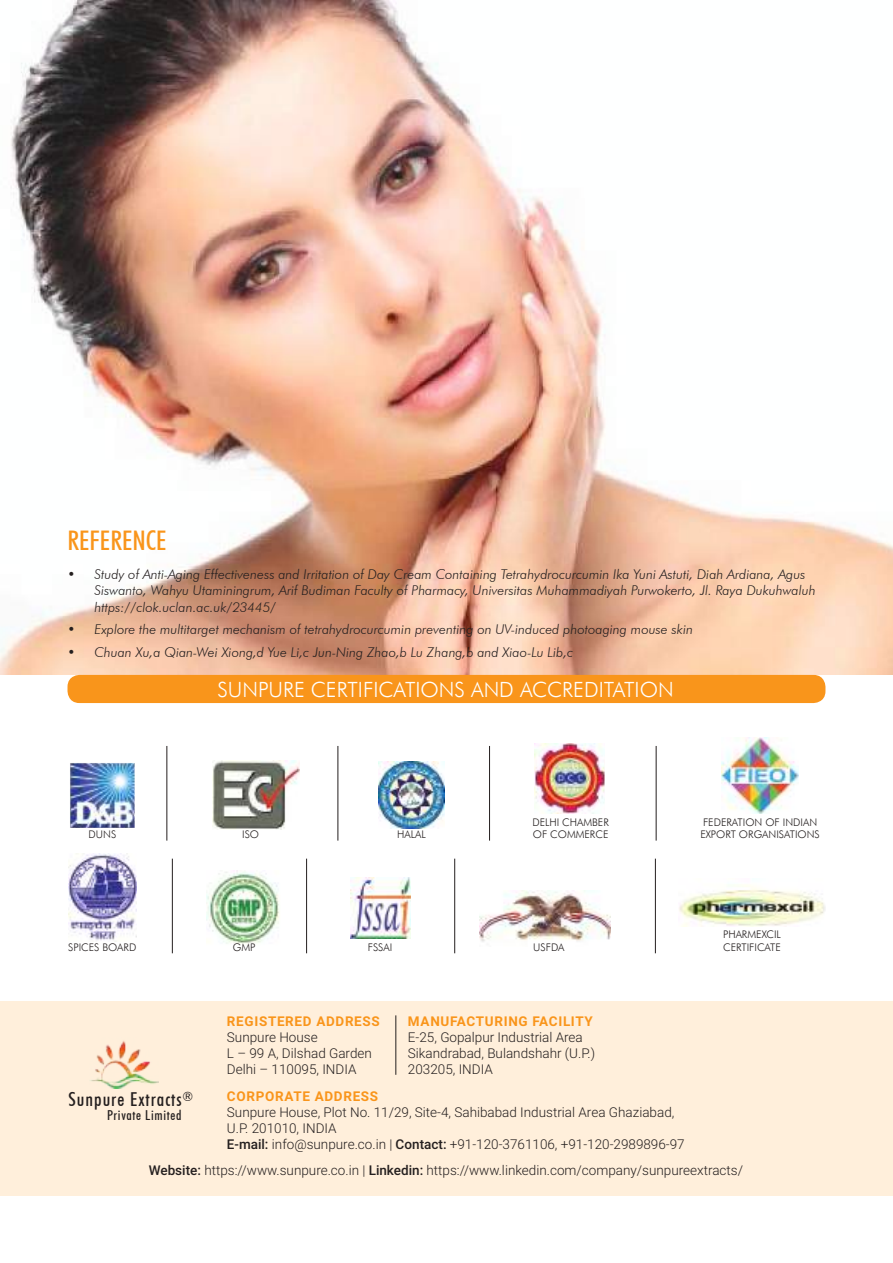
<style>
.page{position:relative;width:893px;height:1263px;background:#fff}
.page>*{position:absolute;margin:0;border:0;box-sizing:border-box;transform-origin:0 0}
.t1{font:500 condensed 27px "Futura BT";color:#f9951b}
.t2{font:300 21px "Futura BT";color:#fff}
.t3{font:500 condensed 19.2px "Futura BT";letter-spacing:.05em;color:#241f1f}
.t4{font:500 condensed 13.65px "Futura BT";letter-spacing:.05em;color:#241f1f}
.t5{font:italic 300 13.5px/16.2px "Futura BT";color:#241f1f}
.t6{font:300 13.5px/16.2px "Roboto";color:#241f1f}
.t7{font:700 13.5px "Roboto";letter-spacing:.05em;color:#f9951b}
.t8{font:300 10.5px/12.6px "Futura BT";color:#241f1f}
.s1{font-weight:500}
</style>
<div class="page">
<img style="left:0;top:0;width:893px;height:675px">
<div style="left:0;top:1001px;width:893px;height:194px;background:#ffefdb"></div>
<div style="left:68px;top:675px;width:757px;height:28px;background:#f9951b;border-radius:12px"></div>
<img style="left:213px;top:760px;width:86px;height:69px">
<img style="left:70px;top:763px;width:65px;height:65px">
<img style="left:378px;top:761px;width:67px;height:67px">
<img style="left:535px;top:743px;width:70px;height:70px">
<img style="left:722px;top:737px;width:76px;height:76px">
<img style="left:479px;top:890px;width:131px;height:52px">
<img style="left:679px;top:885px;width:146px;height:41px">
<img style="left:68px;top:853px;width:68px;height:88px">
<img style="left:350px;top:878px;width:61px;height:60px">
<img style="left:207px;top:871px;width:73px;height:73px">
<hr style="left:166px;top:746px;width:1px;height:95px;background:#241f1f">
<hr style="left:338px;top:746px;width:1px;height:95px;background:#241f1f">
<hr style="left:489px;top:746px;width:1px;height:95px;background:#241f1f">
<hr style="left:656px;top:746px;width:1px;height:95px;background:#241f1f">
<hr style="left:172px;top:859px;width:1px;height:94px;background:#241f1f">
<hr style="left:306px;top:859px;width:1px;height:94px;background:#241f1f">
<hr style="left:454px;top:859px;width:1px;height:94px;background:#241f1f">
<hr style="left:655px;top:859px;width:1px;height:94px;background:#241f1f">
<hr style="left:395px;top:1015px;width:1px;height:60px;background:#241f1f">
<img style="left:90px;top:1041px;width:69px;height:47px">
<h1 class="t1" style="left:68px;top:524px;width:100px">REFERENCE</h1>
<p class="t5" style="left:94px;top:566px;width:723px;text-indent:-27px">• Study of Anti-Aging Effectiveness and Irritation of Day Cream Containing Tetrahydrocurcumin Ika Yuni Astuti, Diah Ardiana, Agus<br>Siswanto, Wahyu Utaminingrum, Arif Budiman Faculty of Pharmacy, Universitas Muhammadiyah Purwokerto, Jl. Raya Dukuhwaluh https://clok.uclan.ac.uk/23445/</p>
<p class="t5" style="left:68px;top:621px;width:627px">• Explore the multitarget mechanism of tetrahydrocurcumin preventing on UV-induced photoaging mouse skin</p>
<p class="t5" style="left:68px;top:644px;width:507px">• Chuan Xu,a Qian-Wei Xiong,d Yue Li,c Jun-Ning Zhao,b Lu Zhang,b and Xiao-Lu Lib,c</p>
<h2 class="t2" style="left:217px;top:677px;width:458px">SUNPURE CERTIFICATIONS AND ACCREDITATION</h2>
<p class="t8" style="left:89px;top:828px;width:29px">DUNS</p>
<p class="t8" style="left:242px;top:828px;width:18px">ISO</p>
<p class="t8" style="left:397px;top:828px;width:30px">HALAL</p>
<p class="t8" style="left:532px;top:816px;width:78px">DELHI CHAMBER<br>OF COMMERCE</p>
<p class="t8" style="left:700px;top:816px;width:121px">FEDERATION OF INDIAN<br>EXPORT ORGANISATIONS</p>
<p class="t8" style="left:723px;top:928px;width:59px">PHARMEXCIL</p>
<p class="t8" style="left:68px;top:941px;width:70px">SPICES BOARD</p>
<p class="t8" style="left:233px;top:941px;width:24px">GMP</p>
<p class="t8" style="left:368px;top:941px;width:26px">FSSAI</p>
<p class="t8" style="left:723px;top:941px;width:59px">CERTIFICATE</p>
<p class="t8" style="left:533px;top:941px;width:33px">USFDA</p>
<h3 class="t3" style="left:69px;top:1087px;width:126px">Sunpure Extracts<sup>®</sup></h3>
<p class="t4" style="left:107px;top:1107px;width:76px">Private Limited</p>
<p class="t7" style="left:227px;top:1011px;width:154px">REGISTERED ADDRESS</p>
<p class="t6" style="left:227px;top:1029px;width:146px">Sunpure House<br>L – 99 A, Dilshad Garden<br>Delhi – 110095, INDIA</p>
<p class="t7" style="left:227px;top:1086px;width:153px">CORPORATE ADDRESS</p>
<p class="t6" style="left:227px;top:1103px;width:459px">Sunpure House, Plot No. 11/29, Site-4, Sahibabad Industrial Area Ghaziabad,<br>U.P. 201010, INDIA<br><span class="s1">E-mail:</span> info@sunpure.co.in | <span class="s1">Contact:</span> +91-120-3761106, +91-120-2989896-97</p>
<p class="t7" style="left:408px;top:1011px;width:186px">MANUFACTURING FACILITY</p>
<p class="t6" style="left:408px;top:1029px;width:189px">E-25, Gopalpur Industrial Area<br>Sikandrabad, Bulandshahr (U.P.)<br>203205, INDIA</p>
<p class="t6" style="left:149px;top:1162px;width:596px"><span class="s1">Website:</span> https://www.sunpure.co.in | <span class="s1">Linkedin:</span> https://www.linkedin.com/company/sunpureextracts/</p>
</div>
